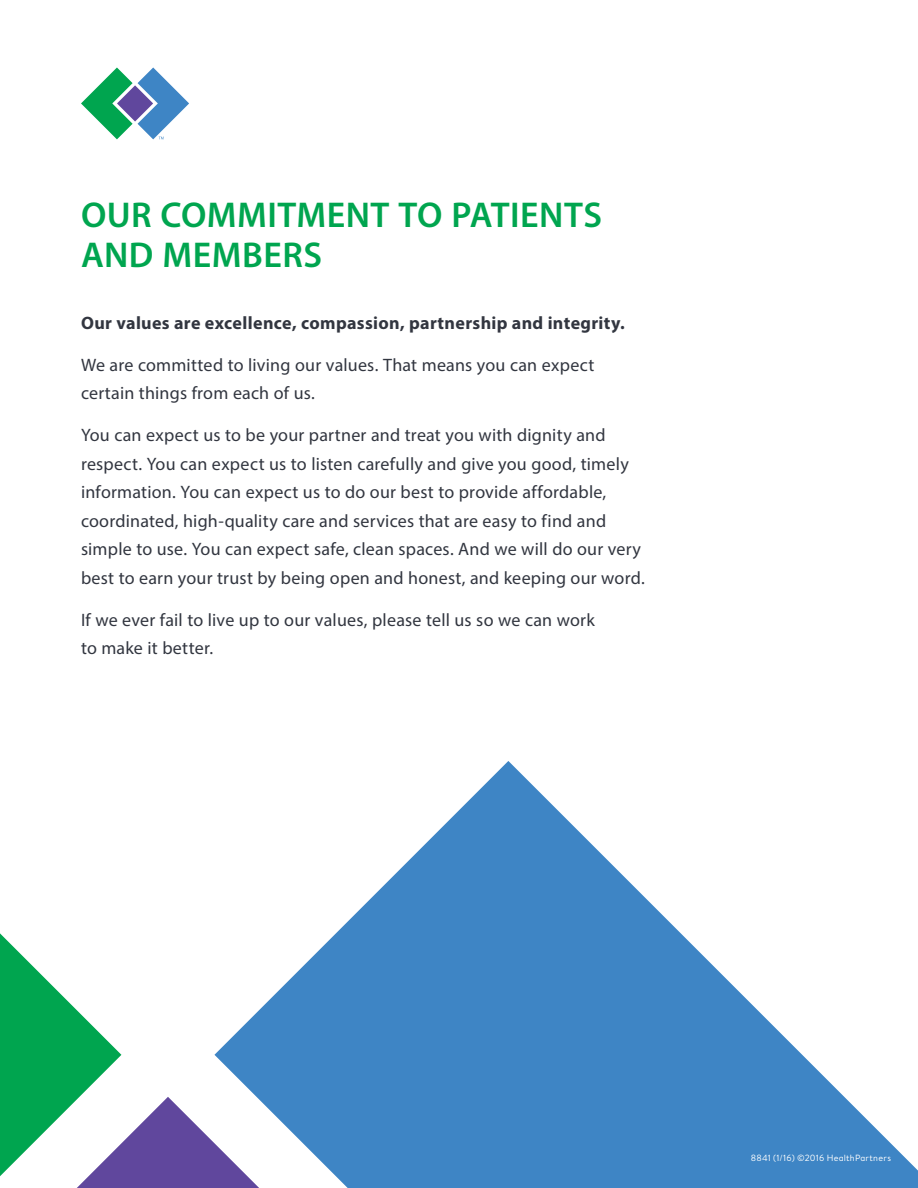
<style>
.page{position:relative;width:918px;height:1188px;background:#fff}
.page>*{position:absolute;margin:0;border:0;box-sizing:border-box;transform-origin:0 0}
.t1{font:600 36px/40px "Myriad Pro";letter-spacing:.015em;color:#00a54f}
.t2{font:18px/28.5px "Myriad Pro";letter-spacing:.01em;color:#323640}
.t3{font:700 18px "Myriad Pro";letter-spacing:.02em;color:#323640}
.t4{font:9px "HP Brandon Text";letter-spacing:.035em;color:#fff}
</style>
<div class="page">
<svg style="left:259px;top:761px;width:659px;height:427px;fill:#3e85c5"></svg>
<svg style="left:0;top:933px;width:259px;height:255px"></svg>
<svg style="left:81px;top:68px;width:108px;height:71px"></svg>
<p class="t1" style="left:81px;top:194px;width:523px">OUR COMMITMENT TO PATIENTS<br>AND MEMBERS</p>
<p class="t3" style="left:81px;top:311px;width:545px">Our values are excellence, compassion, partnership and integrity.</p>
<p class="t2" style="left:81px;top:350px;width:515px">We are committed to living our values. That means you can expect certain things from each of us.</p>
<p class="t2" style="left:81px;top:420px;width:565px">You can expect us to be your partner and treat you with dignity and respect. You can expect us to listen carefully and give you good, timely information. You can expect us to do our best to provide affordable, coordinated, high‐quality care and services that are easy to find and simple to use. You can expect safe, clean spaces. And we will do our very best to earn your trust by being open and honest, and keeping our word.</p>
<p class="t2" style="left:81px;top:605px;width:515px">If we ever fail to live up to our values, please tell us so we can work to make it better.</p>
<p class="t4" style="left:751px;top:1152px;width:142px">8841 (1/16) ©2016 HealthPartners</p>
</div>
